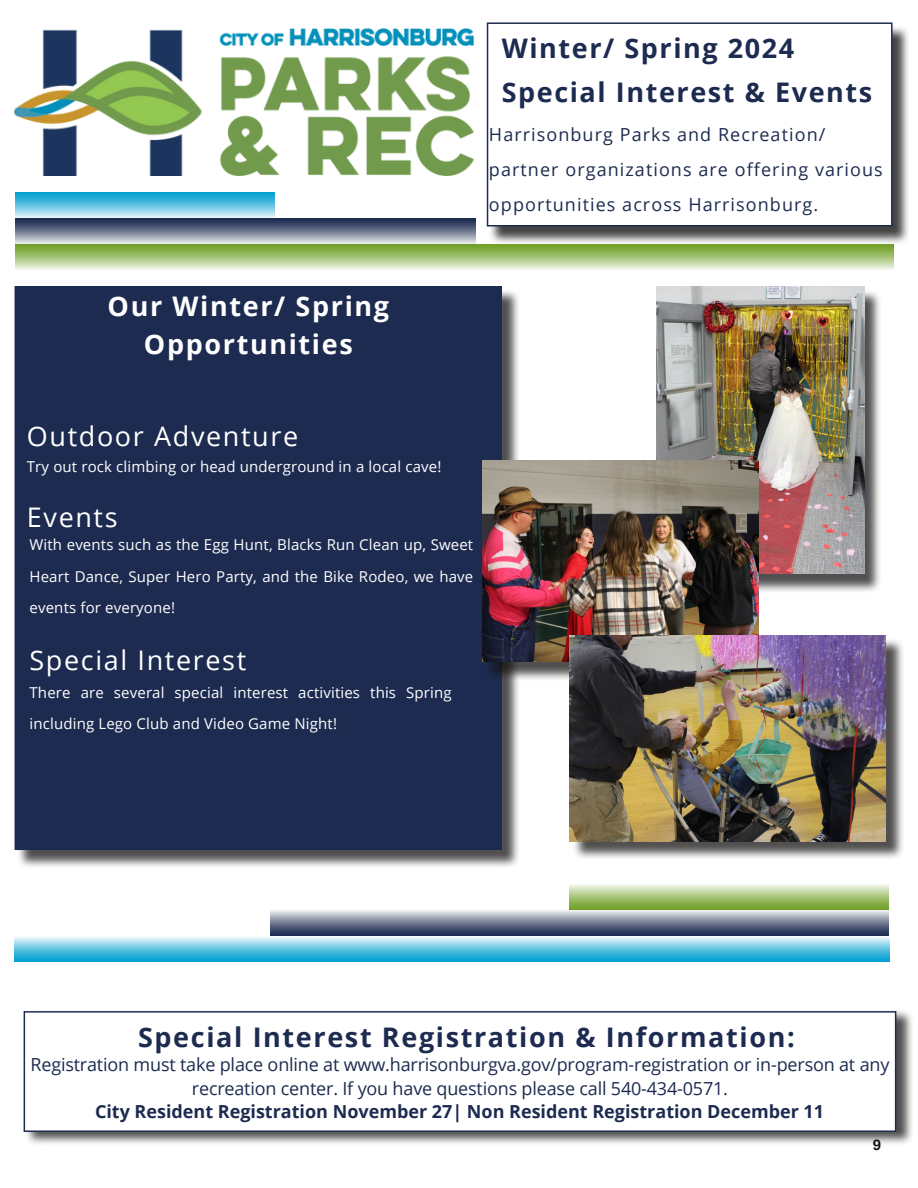
<style>
.page{position:relative;width:918px;height:1188px;background:#fff}
.page>*{position:absolute;margin:0;border:0;box-sizing:border-box;transform-origin:0 0}
.t1{font:700 27px/43.8px "Open Sans";letter-spacing:.06em;color:#1d2b50}
.t2{font:27px "Open Sans";letter-spacing:.06em;color:#fff}
.t3{font:700 27px "Open Sans";letter-spacing:.06em;color:#fff}
.t4{font:18px/23.7px "Open Sans";letter-spacing:-.01em;color:#1d2b50;text-align:center}
.t5{font:18px/34.8px "Open Sans";letter-spacing:.06em;color:#1d2b50}
.t6{font:700 18px "Open Sans";color:#1d2b50}
.t7{font:15px/31.5px "Open Sans";letter-spacing:.01em;color:#fff}
.t8{font:700 15px "Arimo";color:#171615}
</style>
<div class="page">
<img style="left:15px;top:28px;width:459px;height:147px">
<img style="left:16px;top:244px;width:877px;height:26px">
<img style="left:16px;top:218px;width:460px;height:26px">
<img style="left:16px;top:193px;width:258px;height:26px">
<img style="left:17px;top:291px;width:503px;height:576px">
<div style="left:15px;top:286px;width:487px;height:564px;background:#1d2b50"></div>
<img style="left:570px;top:884px;width:318px;height:25px">
<img style="left:271px;top:910px;width:617px;height:26px">
<img style="left:15px;top:937px;width:874px;height:25px">
<img style="left:489px;top:27px;width:419px;height:218px">
<svg style="left:487px;top:22px;width:406px;height:205px"></svg>
<img style="left:572px;top:640px;width:331px;height:218px">
<img style="left:759px;top:290px;width:121px;height:302px">
<img style="left:657px;top:287px;width:207px;height:287px">
<img style="left:484px;top:662px;width:86px;height:19px">
<img style="left:483px;top:461px;width:276px;height:201px">
<img style="left:570px;top:635px;width:316px;height:206px">
<img style="left:27px;top:1011px;width:885px;height:133px">
<svg style="left:24px;top:1011px;width:872px;height:121px"></svg>
<p class="t1" style="left:502px;top:26px;width:372px">Winter/ Spring 2024<br>Special Interest &amp; Events</p>
<p class="t5" style="left:489px;top:117px;width:395px">Harrisonburg Parks and Recreation/ partner organizations are offering various opportunities across Harrisonburg.</p>
<p class="t3" style="left:108px;top:287px;width:283px">Our Winter/ Spring</p>
<p class="t3" style="left:144px;top:325px;width:210px">Opportunities</p>
<p class="t2" style="left:27px;top:417px;width:273px">Outdoor Adventure</p>
<p class="t7" style="left:27px;top:451px;width:416px">Try out rock climbing or head underground in a local cave!</p>
<p class="t2" style="left:27px;top:498px;width:92px">Events</p>
<p class="t7" style="left:30px;top:529px;width:445px;text-align:justify">With events such as the Egg Hunt, Blacks Run Clean up, Sweet Heart Dance, Super Hero Party, and the Bike Rodeo, we have events for everyone!</p>
<p class="t2" style="left:30px;top:641px;width:218px">Special Interest</p>
<p class="t7" style="left:30px;top:676px;width:424px">There are several special interest activities this Spring including Lego Club and Video Game Night!</p>
<p class="t1" style="left:138px;top:1015px;width:658px">Special Interest Registration &amp; Information:</p>
<p class="t4" style="left:30px;top:1052px;width:860px">Registration must take place online at www.harrisonburgva.gov/program-registration or in-person at any recreation center. If you have questions please call 540-434-0571.</p>
<p class="t6" style="left:95px;top:1099px;width:731px">City Resident Registration November 27| Non Resident Registration December 11</p>
<p class="t8" style="left:873px;top:1136px;width:10px">9</p>
</div>
